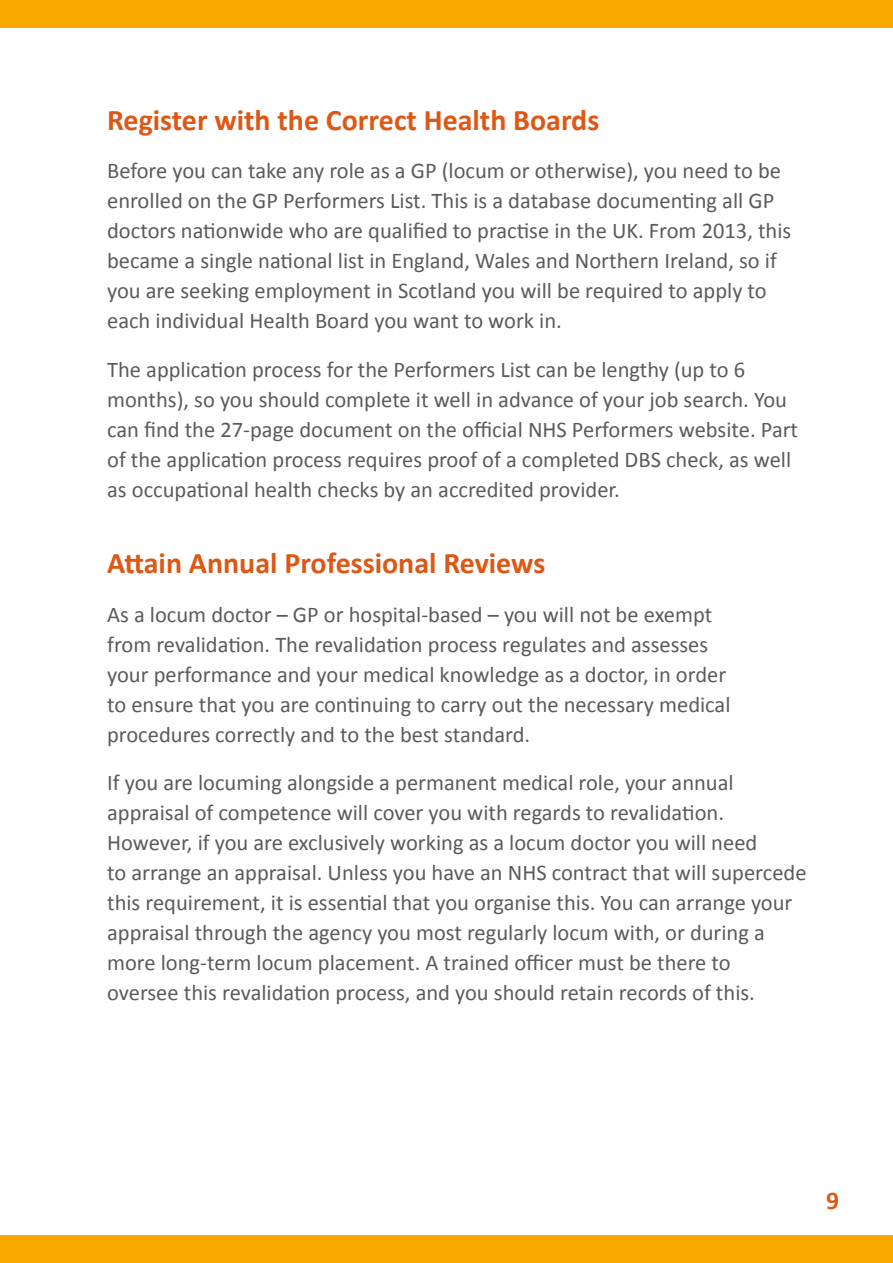
<style>
.page{position:relative;width:893px;height:1263px;background:#fff}
.page>*{position:absolute;margin:0;border:0;box-sizing:border-box;transform-origin:0 0}
.t1{font:700 30px "Calibri";color:#dd5715}
.t2{font:700 25.5px "Calibri";color:#dd5715}
.t3{font:22.5px/30px "Calibri";color:#5a5b5e}
</style>
<div class="page">
<div style="left:0;top:0;width:893px;height:28px;background:#f7a900"></div>
<div style="left:0;top:1235px;width:893px;height:28px;background:#f7a900"></div>
<h1 class="t1" style="left:107px;top:101px;width:494px">Register with the Correct Health Boards</h1>
<p class="t3" style="left:107px;top:155px;width:686px">Before you can take any role as a GP (locum or otherwise), you need to be enrolled on the GP Performers List. This is a database documenting all GP doctors nationwide who are qualified to practise in the UK. From 2013, this became a single national list in England, Wales and Northern Ireland, so if you are seeking employment in Scotland you will be required to apply to each individual Health Board you want to work in.</p>
<p class="t3" style="left:107px;top:354px;width:692px">The application process for the Performers List can be lengthy (up to 6 months), so you should complete it well in advance of your job search. You can find the 27-page document on the official NHS Performers website. Part of the application process requires proof of a completed DBS check, as well as occupational health checks by an accredited provider.</p>
<h1 class="t1" style="left:107px;top:544px;width:440px">Attain Annual Professional Reviews</h1>
<p class="t3" style="left:107px;top:598px;width:625px">As a locum doctor – GP or hospital-based – you will not be exempt from revalidation. The revalidation process regulates and assesses your performance and your medical knowledge as a doctor, in order to ensure that you are continuing to carry out the necessary medical procedures correctly and to the best standard.</p>
<p class="t3" style="left:107px;top:767px;width:701px">If you are locuming alongside a permanent medical role, your annual appraisal of competence will cover you with regards to revalidation.<br>However, if you are exclusively working as a locum doctor you will need<br>to arrange an appraisal. Unless you have an NHS contract that will supercede this requirement, it is essential that you organise this. You can arrange your appraisal through the agency you most regularly locum with, or during a more long-term locum placement. A trained officer must be there to oversee this revalidation process, and you should retain records of this.</p>
<p class="t2" style="left:826px;top:1185px;width:14px">9</p>
</div>
